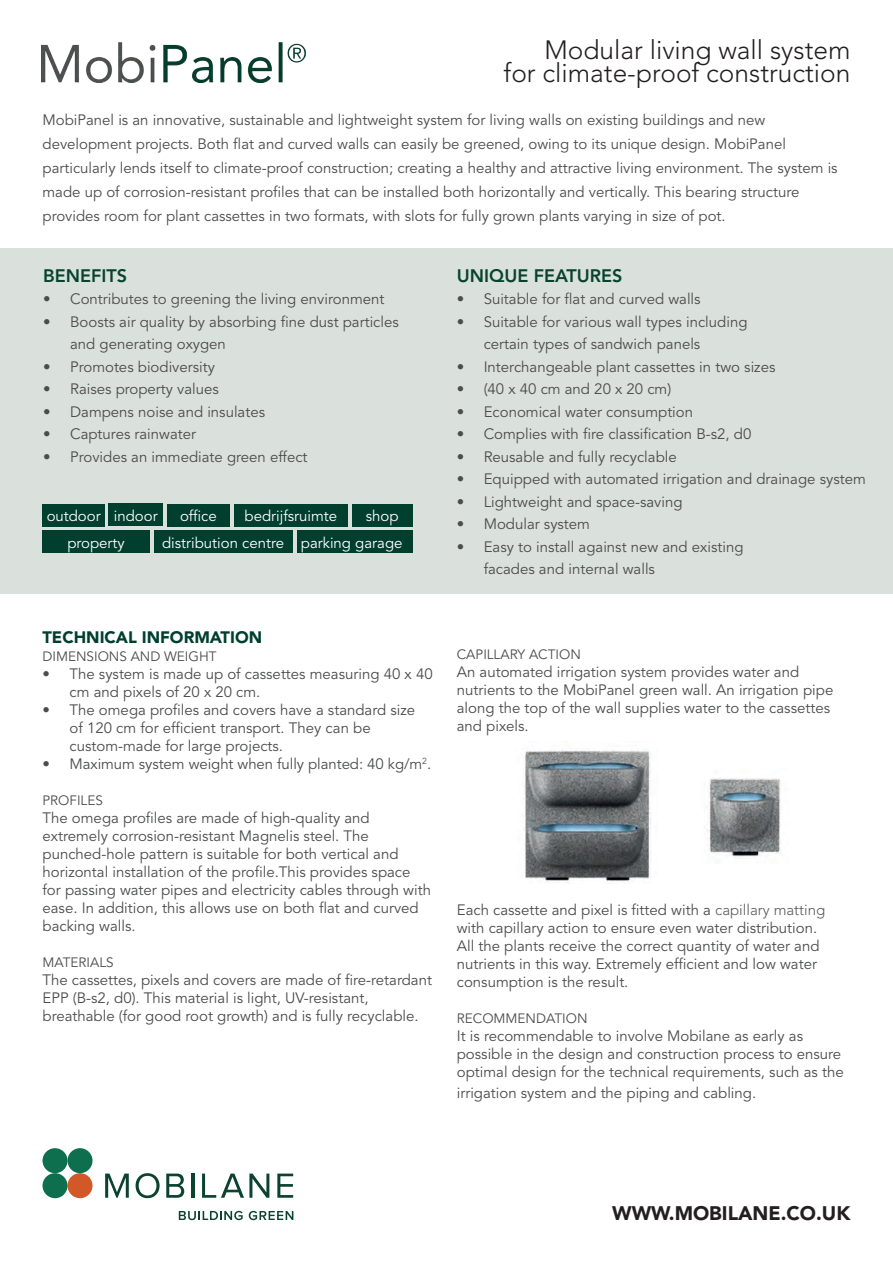
<style>
.page{position:relative;width:893px;height:1263px;background:#fff}
.page>*{position:absolute;margin:0;border:0;box-sizing:border-box;transform-origin:0 0}
.t1{font:300 26.25px/22.5px "Avenir LT Std";color:#231f20;text-align:right}
.t2{font:900 19.5px "Avenir LT Std";color:#231f20}
.t3{font:800 18px "Avenir LT Std";color:#074430}
.t4{font:900 16.5px "Avenir LT Std";color:#003f2e}
.t5{font:15px/18px "Avenir LT Std";color:#4b4c4d}
.t6{font:15px "Avenir LT Std";color:#fff}
.t7{font:13.5px "Avenir LT Std";color:#4b4c4d}
.s1{font-weight:300;color:#57585a}
</style>
<div class="page">
<div style="left:0;top:248px;width:893px;height:345px;background:#dae0dc"></div>
<svg style="left:105px;top:1173px;width:24px;height:25px"></svg>
<svg style="left:136px;top:1173px;width:24px;height:25px"></svg>
<svg style="left:166px;top:1173px;width:18px;height:25px"></svg>
<hr style="left:191px;top:1173px;width:3px;height:25px;background:#0b4230">
<svg style="left:202px;top:1173px;width:67px;height:25px"></svg>
<svg style="left:277px;top:1173px;width:16px;height:25px"></svg>
<div style="left:68px;top:1173px;width:25px;height:25px;background:#d25927;border-radius:50%"></div>
<div style="left:43px;top:1173px;width:25px;height:25px;background:#0d6f4e;border-radius:50%"></div>
<div style="left:68px;top:1148px;width:25px;height:25px;background:#0d6f4e;border-radius:50%"></div>
<div style="left:43px;top:1148px;width:25px;height:25px;background:#0d6f4e;border-radius:50%"></div>
<svg style="left:179px;top:1211px;width:64px;height:9px"></svg>
<svg style="left:249px;top:1211px;width:44px;height:9px"></svg>
<img style="left:42px;top:43px;width:264px;height:40px">
<div style="left:167px;top:504px;width:63px;height:22px;background:#003f2e"></div>
<div style="left:43px;top:504px;width:62px;height:23px;background:#003f2e"></div>
<div style="left:108px;top:504px;width:55px;height:22px;background:#003f2e"></div>
<div style="left:234px;top:504px;width:114px;height:23px;background:#003f2e"></div>
<div style="left:43px;top:530px;width:107px;height:23px;background:#003f2e"></div>
<div style="left:154px;top:530px;width:138px;height:23px;background:#003f2e"></div>
<div style="left:297px;top:530px;width:115px;height:23px;background:#003f2e"></div>
<div style="left:352px;top:504px;width:60px;height:22px;background:#003f2e"></div>
<img style="left:706px;top:778px;width:75px;height:81px">
<img style="left:524px;top:748px;width:127px;height:136px">
<h1 class="t1" style="left:504px;top:39px;width:348px">Modular living wall system<br>for climate-proof construction</h1>
<p class="t5" style="left:43px;top:108px;width:797px;line-height:24px">MobiPanel is an innovative, sustainable and lightweight system for living walls on existing buildings and new development projects. Both flat and curved walls can easily be greened, owing to its unique design. MobiPanel particularly lends itself to climate-proof construction; creating a healthy and attractive living environment. The system is made up of corrosion-resistant profiles that can be installed both horizontally and vertically. This bearing structure provides room for plant cassettes in two formats, with slots for fully grown plants varying in size of pot.</p>
<p class="t3" style="left:43px;top:265px;width:85px">BENEFITS</p>
<p class="t5" style="left:43px;top:291px;width:343px">• Contributes to greening the living environment</p>
<p class="t5" style="left:70px;top:311px;width:330px;line-height:22.5px;text-indent:-27px">• Boosts air quality by absorbing fine dust particles and generating oxygen</p>
<p class="t5" style="left:43px;top:358px;width:173px">• Promotes biodiversity</p>
<p class="t5" style="left:43px;top:381px;width:177px">• Raises property values</p>
<p class="t5" style="left:43px;top:403px;width:223px">• Dampens noise and insulates</p>
<p class="t5" style="left:43px;top:426px;width:155px">• Captures rainwater</p>
<p class="t5" style="left:43px;top:448px;width:266px">• Provides an immediate green effect</p>
<p class="t6" style="left:47px;top:507px;width:112px">outdoor indoor</p>
<p class="t6" style="left:180px;top:507px;width:38px">office</p>
<p class="t6" style="left:245px;top:507px;width:94px">bedrijfsruimte</p>
<p class="t6" style="left:67px;top:534px;width:59px">property</p>
<p class="t6" style="left:162px;top:534px;width:242px">distribution centre parking garage</p>
<p class="t6" style="left:366px;top:507px;width:34px">shop</p>
<p class="t4" style="left:43px;top:627px;width:221px">TECHNICAL INFORMATION</p>
<p class="t7" style="left:43px;top:648px;width:176px">DIMENSIONS AND WEIGHT</p>
<p class="t5" style="left:70px;top:665px;width:365px;text-indent:-27px">• The system is made up of cassettes measuring 40 x 40 cm and pixels of 20 x 20 cm.</p>
<p class="t5" style="left:70px;top:701px;width:347px;text-indent:-27px">• The omega profiles and covers have a standard size of 120 cm for efficient transport. They can be custom-made for large projects.</p>
<p class="t5" style="left:43px;top:755px;width:390px">• Maximum system weight when fully planted: 40 kg/m<sup>2</sup>.</p>
<p class="t7" style="left:43px;top:792px;width:62px">PROFILES</p>
<p class="t5" style="left:43px;top:809px;width:390px">The omega profiles are made of high-quality and extremely corrosion-resistant Magnelis steel. The punched-hole pattern is suitable for both vertical and horizontal installation of the profile.This provides space for passing water pipes and electricity cables through with ease. In addition, this allows use on both flat and curved backing walls.</p>
<p class="t7" style="left:43px;top:954px;width:73px">MATERIALS</p>
<p class="t5" style="left:43px;top:971px;width:391px">The cassettes, pixels and covers are made of fire-retardant<br>EPP (B-s2, d0). This material is light, UV-resistant, breathable (for good root growth) and is fully recyclable.</p>
<p class="t3" style="left:457px;top:265px;width:167px">UNIQUE FEATURES</p>
<p class="t5" style="left:457px;top:291px;width:245px">• Suitable for flat and curved walls</p>
<p class="t5" style="left:484px;top:311px;width:265px;line-height:22.5px;text-indent:-27px">• Suitable for various wall types including certain types of sandwich panels</p>
<p class="t5" style="left:457px;top:358px;width:320px">• Interchangeable plant cassettes in two sizes</p>
<p class="t5" style="left:457px;top:381px;width:216px">• (40 x 40 cm and 20 x 20 cm)</p>
<p class="t5" style="left:457px;top:403px;width:238px">• Economical water consumption</p>
<p class="t5" style="left:457px;top:426px;width:296px">• Complies with fire classification B-s2, d0</p>
<p class="t5" style="left:457px;top:448px;width:222px">• Reusable and fully recyclable</p>
<p class="t5" style="left:457px;top:471px;width:411px">• Equipped with automated irrigation and drainage system</p>
<p class="t5" style="left:457px;top:493px;width:227px">• Lightweight and space-saving</p>
<p class="t5" style="left:457px;top:516px;width:135px">• Modular system</p>
<p class="t5" style="left:484px;top:536px;width:261px;line-height:22.5px;text-indent:-27px">• Easy to install against new and existing facades and internal walls</p>
<p class="t7" style="left:457px;top:646px;width:126px">CAPILLARY ACTION</p>
<p class="t5" style="left:457px;top:663px;width:378px">An automated irrigation system provides water and nutrients to the MobiPanel green wall. An irrigation pipe along the top of the wall supplies water to the cassettes and pixels.</p>
<p class="t5" style="left:457px;top:901px;width:370px">Each cassette and pixel is fitted with a <span class="s1">capillary matting </span>with capillary action to ensure even water distribution.<br>All the plants receive the correct quantity of water and nutrients in this way. Extremely efficient and low water consumption is the result.</p>
<p class="t7" style="left:457px;top:1011px;width:132px">RECOMMENDATION</p>
<p class="t5" style="left:457px;top:1027px;width:388px">It is recommendable to involve Mobilane as early as possible in the design and construction process to ensure optimal design for the technical requirements, such as the</p>
<p class="t5" style="left:457px;top:1084px;width:301px">irrigation system and the piping and cabling.</p>
<h2 class="t2" style="left:612px;top:1201px;width:240px">WWW.MOBILANE.CO.UK</h2>
</div>
